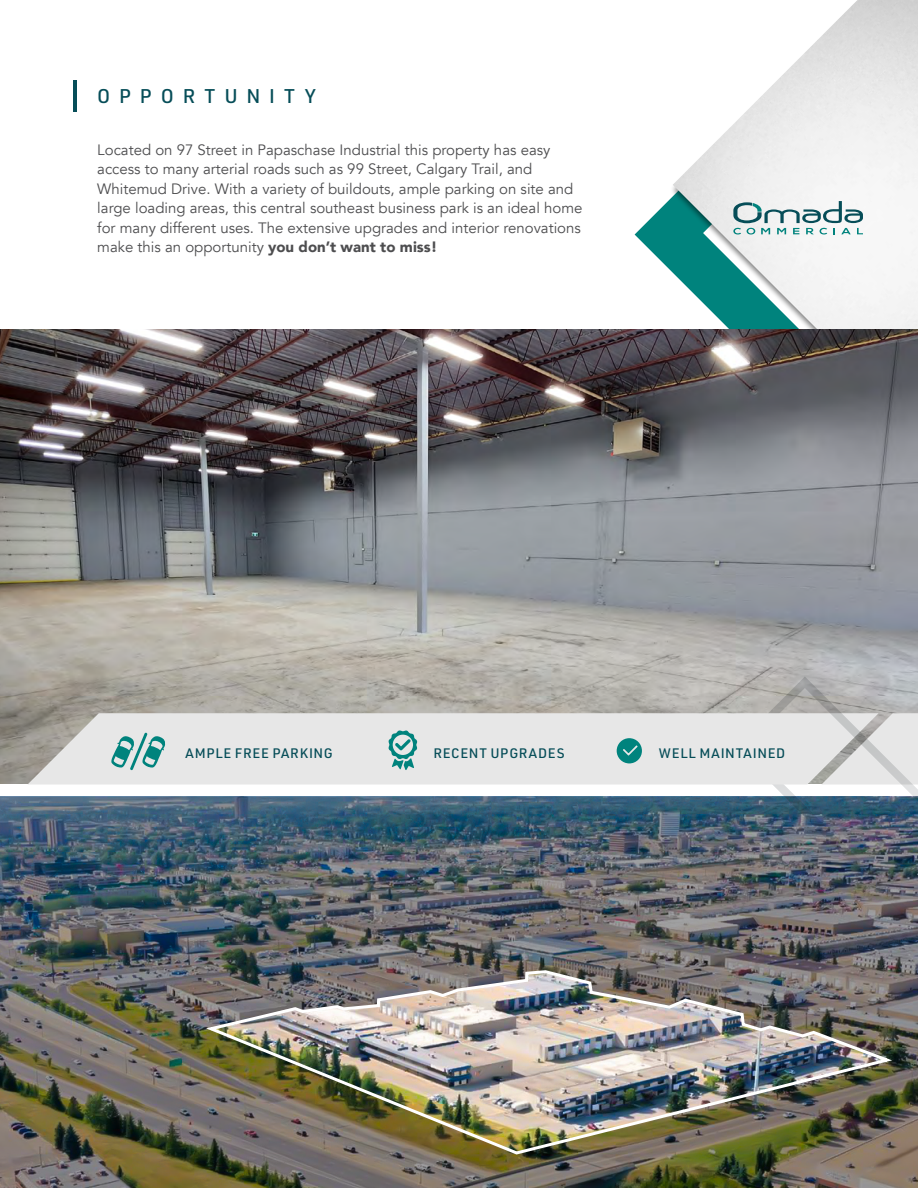
<style>
.page{position:relative;width:918px;height:1188px;background:#fff}
.page>*{position:absolute;margin:0;border:0;box-sizing:border-box;transform-origin:0 0}
.t1{font:500 19.5px "URWDIN";letter-spacing:.465em;color:#064d58}
.t2{font:15px/19.5px "Avenir";color:#4d4d4f}
.t3{font:500 13.5px "URWDIN";letter-spacing:.05em;color:#064d58}
.s1{font-weight:900}
</style>
<div class="page">
<img style="left:0;top:796px;width:918px;height:392px">
<svg style="left:635px;top:200px;width:34px;height:69px"></svg>
<img style="left:673px;top:0;width:245px;height:329px">
<svg style="left:733px;top:201px;width:130px;height:33px"></svg>
<hr style="left:74px;top:80px;width:3px;height:32px;background:#064d58">
<img style="left:0;top:329px;width:918px;height:455px">
<img style="left:729px;top:671px;width:189px;height:288px">
<svg style="left:28px;top:713px;width:768px;height:72px;background:#e3e2e2"></svg>
<svg style="left:796px;top:713px;width:122px;height:72px;background:#dcdcdb"></svg>
<svg style="left:111px;top:733px;width:54px;height:37px;background:#91c1bf"></svg>
<svg style="left:388px;top:730px;width:30px;height:40px"></svg>
<svg style="left:617px;top:738px;width:25px;height:25px"></svg>
<img style="left:201px;top:969px;width:690px;height:187px">
<h1 class="t1" style="left:97px;top:83px;width:220px">OPPORTUNITY</h1>
<p class="t2" style="left:97px;top:140px;width:487px">Located on 97 Street in Papaschase Industrial this property has easy access to many arterial roads such as 99 Street, Calgary Trail, and Whitemud Drive. With a variety of buildouts, ample parking on site and large loading areas, this central southeast business park is an ideal home for many different uses. The extensive upgrades and interior renovations make this an opportunity <span class="s1">you don’t want to miss!</span></p>
<p class="t3" style="left:186px;top:744px;width:149px">AMPLE FREE PARKING</p>
<p class="t3" style="left:433px;top:744px;width:133px">RECENT UPGRADES</p>
<p class="t3" style="left:659px;top:744px;width:128px">WELL MAINTAINED</p>
</div>
